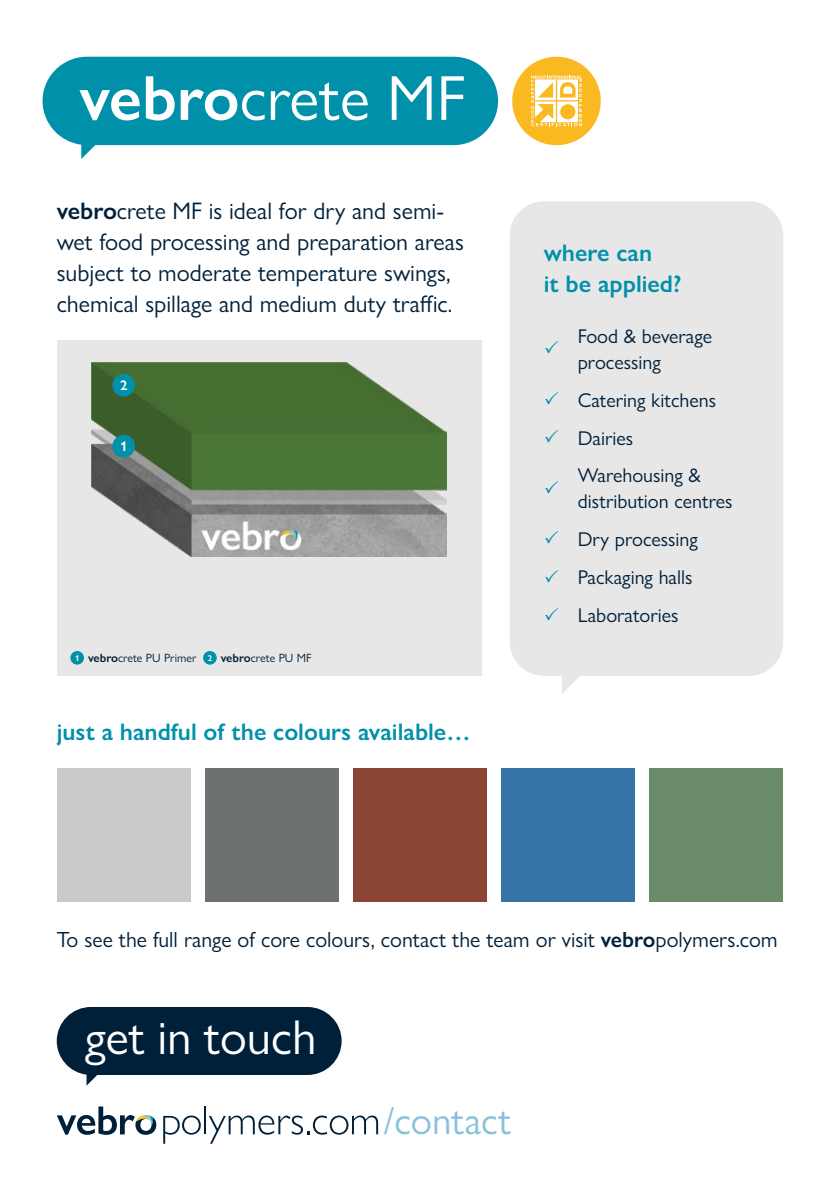
<style>
.page{position:relative;width:840px;height:1191px;background:#fff}
.page>*{position:absolute;margin:0;border:0;box-sizing:border-box;transform-origin:0 0}
.t1{font:63.8px "Gill Sans Nova";color:#fff}
.t2{font:49.2px "Gill Sans Nova";color:#fff}
.t3{font:39px "Gill Sans Nova";color:#88c1dc}
.t4{font:24px/31.2px "Gill Sans Nova";color:#00203a}
.t5{font:600 24px/31.2px "Gill Sans Nova";color:#0090aa}
.t6{font:22px "Gill Sans Nova";color:#00203a}
.t7{font:20px/38px "Gill Sans Nova";color:#00203a}
.t8{font:600 14px "Gill Sans Nova";color:#fff}
.t9{font:12px "Gill Sans Nova";color:#00203a}
.s1{font-weight:600}
.s2{font-weight:600;font-size:8.4px;color:#fff}
</style>
<div class="page">
<svg style="left:57px;top:1007px;width:284px;height:78px"></svg>
<svg style="left:57px;top:1106px;width:99px;height:28px"></svg>
<svg style="left:163px;top:1115px;width:38px;height:28px"></svg>
<hr style="left:204px;top:1106px;width:2px;height:28px;background:#00203a">
<svg style="left:209px;top:1115px;width:169px;height:28px"></svg>
<div style="left:512px;top:57px;width:88px;height:88px;background:#fbb921;border-radius:50%"></div>
<svg style="left:531px;top:76px;width:50px;height:50px"></svg>
<div style="left:57px;top:341px;width:424px;height:335px;background:#e8e7e7"></div>
<img style="left:91px;top:363px;width:355px;height:193px">
<svg style="left:43px;top:57px;width:454px;height:102px;fill:#0090aa"></svg>
<div style="left:57px;top:768px;width:133px;height:134px;background:#c9cbc8"></div>
<div style="left:205px;top:768px;width:133px;height:134px;background:#6d7172"></div>
<div style="left:353px;top:768px;width:133px;height:134px;background:#8c4435"></div>
<div style="left:501px;top:768px;width:133px;height:134px;background:#3674a7"></div>
<div style="left:649px;top:768px;width:133px;height:134px;background:#698b6a"></div>
<div style="left:112px;top:374px;width:23px;height:22px;background:#0090aa;border-radius:50%"></div>
<div style="left:112px;top:435px;width:23px;height:22px;background:#0090aa;border-radius:50%"></div>
<div style="left:70px;top:651px;width:14px;height:13px;background:#0090aa;border-radius:50%"></div>
<div style="left:203px;top:651px;width:14px;height:13px;background:#0090aa;border-radius:50%"></div>
<div style="left:509px;top:201px;width:273px;height:475px;background:#e8e7e7;border-radius:34px"></div>
<svg style="left:562px;top:676px;width:18px;height:18px"></svg>
<h1 class="t1" style="left:79px;top:59px;width:387px"><span class="s1">vebro</span>crete MF</h1>
<p class="t4" style="left:57px;top:195px;width:408px"><span class="s1">vebro</span>crete MF is ideal for dry and semi&shy;wet food processing and preparation areas subject to moderate temperature swings, chemical spillage and medium duty traffic.</p>
<p class="t8" style="left:120px;top:377px;width:9px">2</p>
<p class="t8" style="left:120px;top:438px;width:9px">1</p>
<p class="t9" style="left:75px;top:651px;width:238px"><span class="s2">1</span> <span class="s1">vebro</span>crete PU Primer <span class="s2">2</span> <span class="s1">vebro</span>crete PU MF</p>
<p class="t5" style="left:57px;top:716px;width:415px">just a handful of the colours available…</p>
<p class="t5" style="left:543px;top:237px;width:139px">where can<br>it be applied?</p>
<p class="t7" style="left:577px;top:323px;width:136px;line-height:26px">Food &amp; beverage processing</p>
<p class="t7" style="left:577px;top:380px;width:140px">Catering kitchens<br>Dairies<br>Warehousing &amp;</p>
<p class="t7" style="left:577px;top:482px;width:156px">distribution centres<br>Dry processing<br>Packaging halls<br>Laboratories</p>
<p class="t6" style="left:57px;top:925px;width:722px">To see the full range of core colours, contact the team or visit <span class="s1">vebro</span>polymers.com</p>
<h2 class="t2" style="left:85px;top:1007px;width:233px">get in touch</h2>
<h3 class="t3" style="left:383px;top:1097px;width:129px">/contact</h3>
</div>
